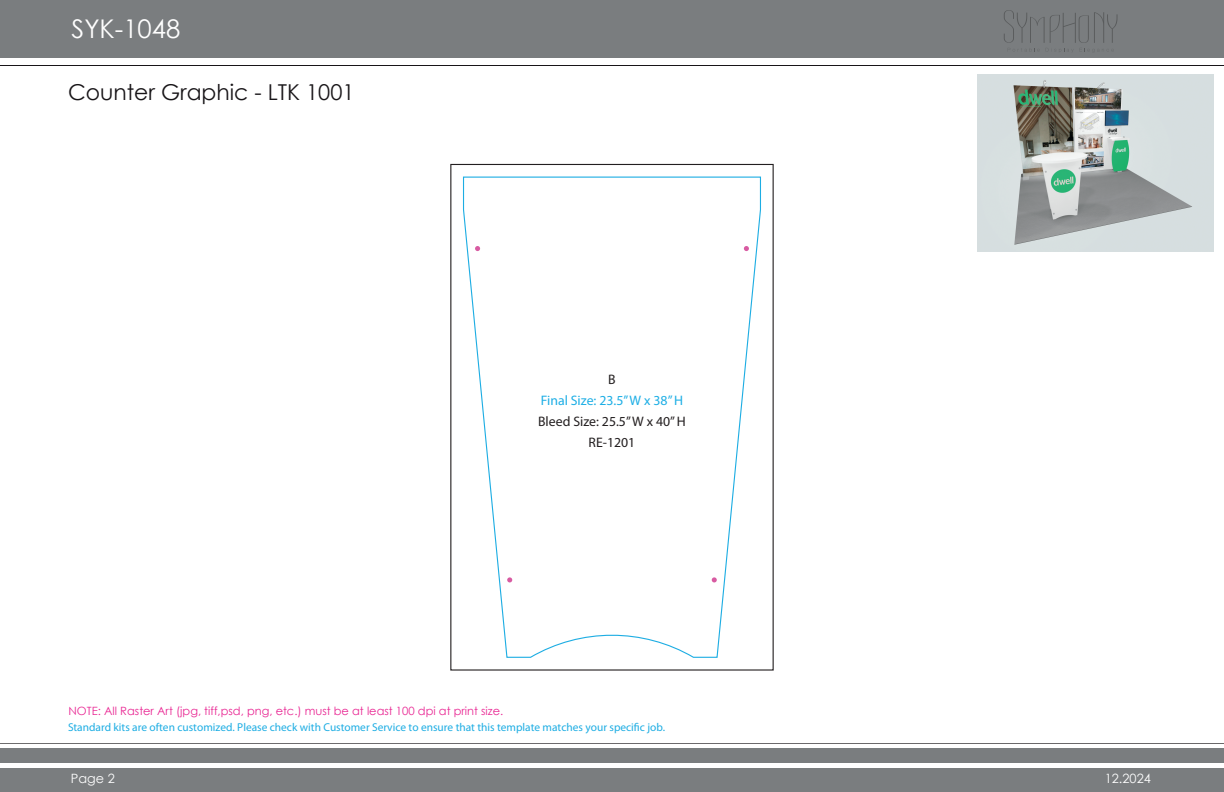
<style>
.page{position:relative;width:1224px;height:792px;background:#fff}
.page>*{position:absolute;margin:0;border:0;box-sizing:border-box;transform-origin:0 0}
.t1{font:25.7px "Century Gothic";color:#fff}
.t2{font:21.9px "Century Gothic";color:#181518}
.t3{font:13.8px/20.8px "Myriad Pro";color:#231f20;text-align:center}
.t4{font:13.8px "Myriad Pro";color:#1daee5}
.t5{font:12.8px "Century Gothic";color:#fff}
.t6{font:11.4px "Myriad Pro";color:#1dade3}
.t7{font:11.4px "Century Gothic";color:#e92693}
</style>
<div class="page">
<div style="left:0;top:0;width:1224px;height:57px;background:#7a7d7f"></div>
<hr style="left:0;top:65px;width:1224px;height:1px;background:#181518">
<div style="left:0;top:749px;width:1224px;height:43px;background:#7a7d7f"></div>
<div style="left:0;top:763px;width:1224px;height:5px;background:#fff"></div>
<hr style="left:0;top:743px;width:1224px;height:1px;background:#181518">
<img style="left:978px;top:75px;width:236px;height:177px">
<svg style="left:463px;top:176px;width:298px;height:482px"></svg>
<svg style="left:1004px;top:10px;width:113px;height:42px"></svg>
<h1 class="t1" style="left:72px;top:10px;width:110px">SYK-1048</h1>
<h2 class="t2" style="left:68px;top:77px;width:288px">Counter Graphic - LTK 1001</h2>
<p class="t3" style="left:608px;top:369px;width:9px">B</p>
<p class="t4" style="left:541px;top:393px;width:144px">Final Size: 23.5”W x 38” H</p>
<p class="t3" style="left:538px;top:411px;width:149px">Bleed Size: 25.5”W x 40” H<br>RE-1201</p>
<p class="t7" style="left:69px;top:703px;width:436px">NOTE: All Raster Art (jpg, tiff,psd, png, etc.) must be at least 100 dpi at print size.</p>
<p class="t6" style="left:68px;top:721px;width:599px">Standard kits are often customized. Please check with Customer Service to ensure that this template matches your specific job.</p>
<p class="t5" style="left:71px;top:770px;width:45px">Page 2</p>
<p class="t5" style="left:1105px;top:770px;width:48px">12.2024</p>
</div>
